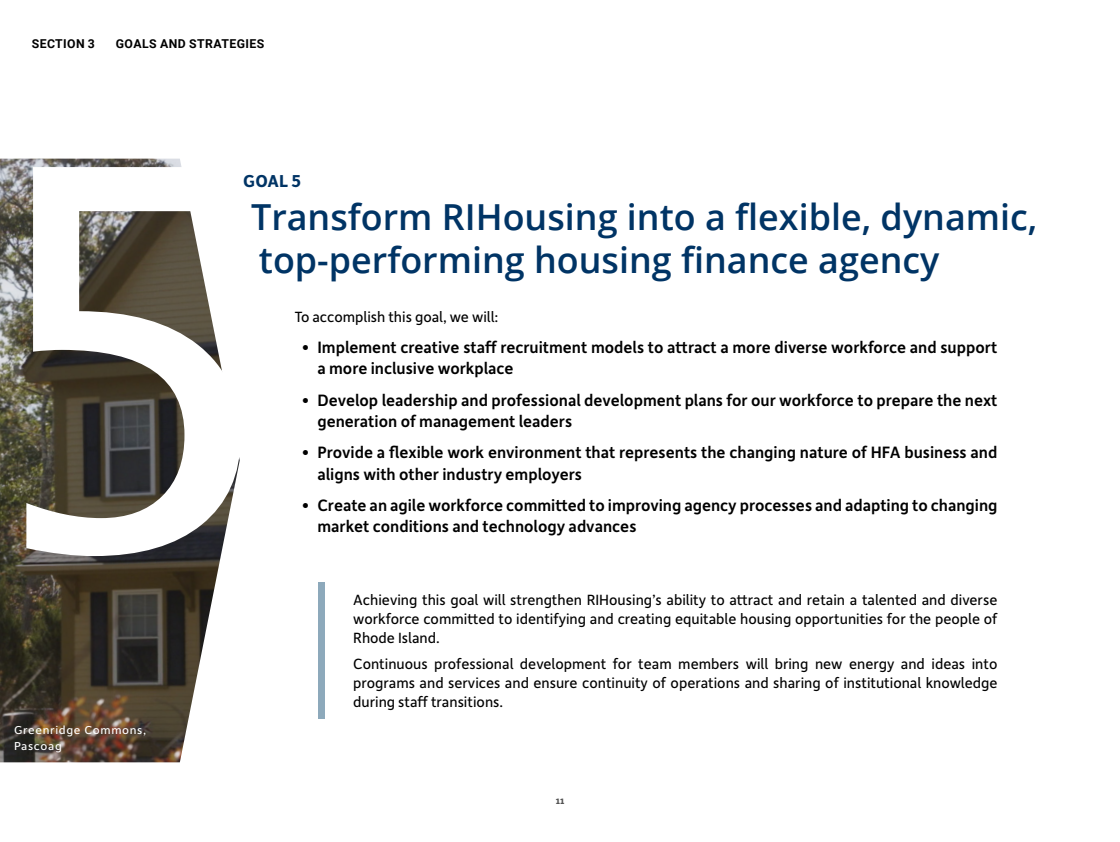
<style>
.page{position:relative;width:1120px;height:842px;background:#fff}
.page>*{position:absolute;margin:0;border:0;box-sizing:border-box;transform-origin:0 0}
.t1{font:525px "Lucida Grande";color:#fff;scale:1.04 1}
.t2{font:600 35.88px/43.1px "Open Sans";color:#003465}
.t3{font:700 18.38px "Depot New";color:#003465}
.t4{font:500 17.5px/21px "Depot New";color:#000}
.t5{font:15.75px/18.9px "Depot New";color:#000;text-align:justify}
.t6{font:700 12.25px "Roboto";letter-spacing:.035em;color:#000}
.t7{font:12.16px "Depot New";letter-spacing:.05em;color:#fff;scale:1.06 1}
.t8{font:700 10.5px "Depot New";color:#535353}
</style>
<div class="page">
<img style="left:0;top:159px;width:240px;height:603px">
<div style="left:318px;top:582px;width:7px;height:136px;background:#8da9bb"></div>
<p class="t6" style="left:32px;top:35px;width:65px">SECTION 3</p>
<p class="t6" style="left:116px;top:35px;width:150px">GOALS AND STRATEGIES</p>
<p class="t1" style="left:-40px;top:58px;width:333px">5</p>
<p class="t3" style="left:243px;top:168px;width:59px">GOAL 5</p>
<p class="t2" style="left:251px;top:194px;width:788px">Transform RIHousing into a flexible, dynamic, top-performing housing finance agency</p>
<p class="t5" style="left:295px;top:307px;width:205px">To accomplish this goal, we will:</p>
<p class="t4" style="left:317px;top:336px;width:682px;text-indent:-16px">• Implement creative staff recruitment models to attract a more diverse workforce and support a more inclusive workplace</p>
<p class="t4" style="left:317px;top:389px;width:682px;text-indent:-16px">• Develop leadership and professional development plans for our workforce to prepare the next generation of management leaders</p>
<p class="t4" style="left:317px;top:441px;width:682px;text-indent:-16px">• Provide a flexible work environment that represents the changing nature of HFA business and aligns with other industry employers</p>
<p class="t4" style="left:317px;top:494px;width:681px;text-indent:-16px">• Create an agile workforce committed to improving agency processes and adapting to changing market conditions and technology advances</p>
<p class="t7" style="left:14px;top:722px;width:126px">Greenridge Commons,</p>
<p class="t7" style="left:14px;top:737px;width:47px">Pascoag</p>
<p class="t5" style="left:353px;top:590px;width:646px">Achieving this goal will strengthen RIHousing’s ability to attract and retain a talented and diverse workforce committed to identifying and creating equitable housing opportunities for the people of Rhode Island.</p>
<p class="t5" style="left:353px;top:654px;width:646px">Continuous professional development for team members will bring new energy and ideas into programs and services and ensure continuity of operations and sharing of institutional knowledge during staff transitions.</p>
<p class="t8" style="left:556px;top:794px;width:10px">11</p>
</div>
